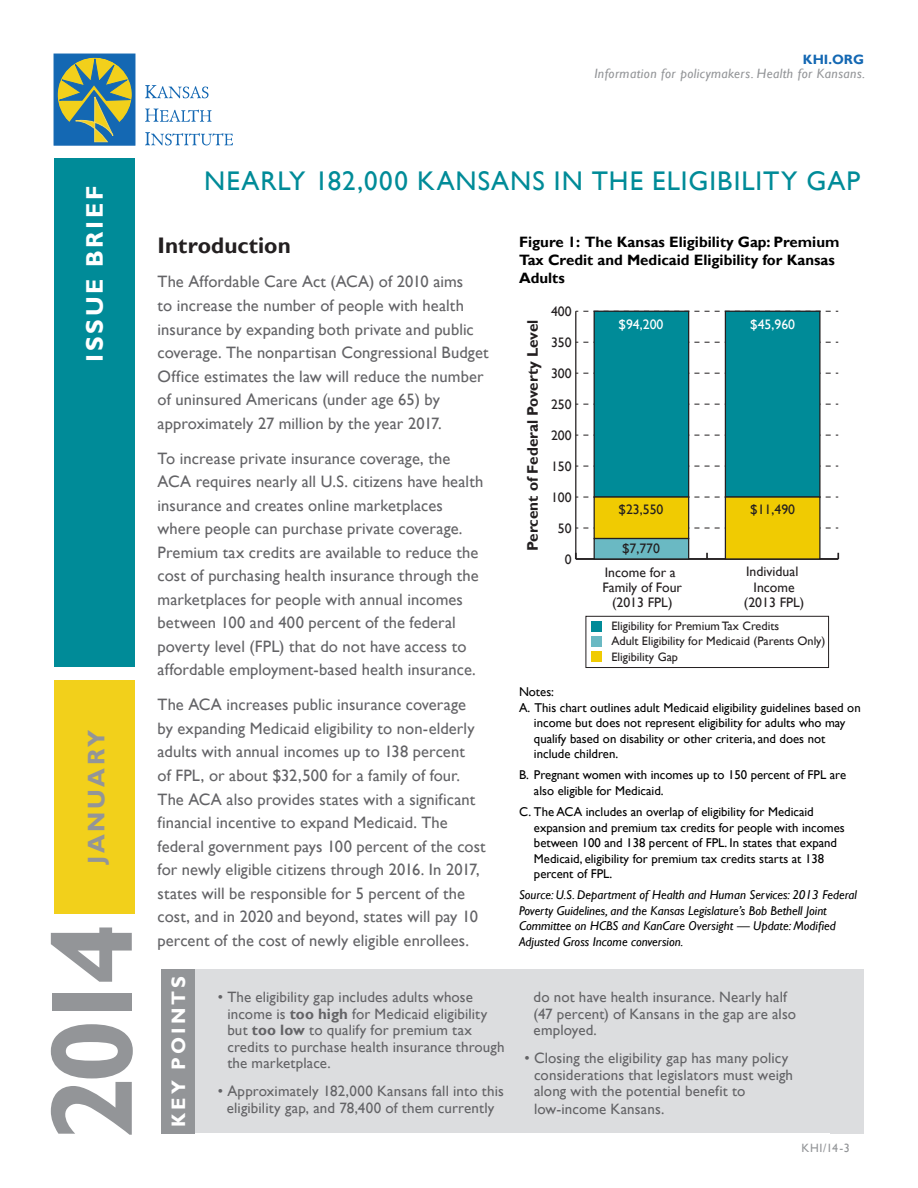
<style>
.page{position:relative;width:918px;height:1188px;background:#fff}
.page>*{position:absolute;margin:0;border:0;box-sizing:border-box;transform-origin:0 0}
.t1{font:700 117.15px "Gill Sans";color:#939598}
.Headline{font:27px "Gill Sans";letter-spacing:.04em;color:#008b98}
.Document_Label{font:700 24px "Gill Sans";letter-spacing:.115em;color:#fff}
.Month{font:700 24px "Gill Sans";letter-spacing:.115em;color:#939598}
.Subhead{font:700 22.5px "Gill Sans";color:#231f20}
.Subhead-2{font:700 19.5px "Gill Sans";letter-spacing:.155em;color:#fff}
.Body_Copy{font:16.5px/23.5px "Gill Sans";letter-spacing:.005em;color:#636366}
.t2{font:700 15.3px "Gill Sans";color:#231f20}
.Key_Points{font:15px/16.5px "Gill Sans";letter-spacing:.01em;color:#636366}
.t3{font:700 15px/18px "Gill Sans";color:#000}
.t4{font:13.8px/15.3px "Gill Sans";color:#231f20;text-align:center}
.t5{font:13.8px "Gill Sans";color:#fff}
.t6{font:italic 13.5px "Gill Sans";letter-spacing:.03em;color:#939598}
.t7{font:700 13.5px "Gill Sans";color:#1468b3}
.t8{font:12.75px/15.6px "Gill Sans";color:#000}
.t9{font:italic 12.75px/15.6px "Gill Sans";color:#000}
.t10{font:12.15px "Gill Sans";color:#231f20}
.Issue_Number{font:12px "Gill Sans";color:#939598}
.s1{font-weight:700}
</style>
<div class="page">
<svg style="left:54px;top:54px;width:81px;height:91px;background:#608c7f"></svg>
<svg style="left:145px;top:85px;width:64px;height:13px"></svg>
<svg style="left:145px;top:109px;width:67px;height:13px"></svg>
<svg style="left:145px;top:132px;width:88px;height:13px"></svg>
<div style="left:54px;top:159px;width:81px;height:508px;background:#008b98"></div>
<div style="left:54px;top:680px;width:81px;height:234px;background:#f2d01b"></div>
<div style="left:194px;top:969px;width:670px;height:164px;background:#dcdddf"></div>
<div style="left:161px;top:969px;width:34px;height:165px;background:#939598"></div>
<div style="left:830px;top:969px;width:34px;height:165px;background:#dcdddf"></div>
<hr style="left:575px;top:311px;width:1px;height:248px;background:#231f20">
<hr style="left:576px;top:558px;width:262px;height:2px;background:#231f20">
<svg style="left:576px;top:528px;width:262px;height:1px"></svg>
<svg style="left:576px;top:497px;width:262px;height:1px"></svg>
<svg style="left:576px;top:466px;width:262px;height:1px"></svg>
<svg style="left:576px;top:435px;width:262px;height:1px"></svg>
<svg style="left:576px;top:404px;width:262px;height:1px"></svg>
<svg style="left:576px;top:373px;width:262px;height:1px"></svg>
<svg style="left:576px;top:342px;width:262px;height:1px"></svg>
<svg style="left:576px;top:311px;width:262px;height:1px"></svg>
<div style="left:594px;top:311px;width:95px;height:186px;background:#008b98"></div>
<div style="left:594px;top:311px;width:95px;height:187px;border:1px solid #231f20"></div>
<div style="left:594px;top:497px;width:95px;height:42px;background:#f0cb02"></div>
<div style="left:594px;top:496px;width:95px;height:43px;border:1px solid #231f20"></div>
<div style="left:725px;top:311px;width:95px;height:186px;background:#008b98"></div>
<div style="left:725px;top:311px;width:96px;height:187px;border:1px solid #231f20"></div>
<div style="left:594px;top:539px;width:95px;height:20px;background:#6ab9c3"></div>
<div style="left:594px;top:538px;width:95px;height:22px;border:1px solid #231f20"></div>
<div style="left:725px;top:497px;width:95px;height:62px;background:#f0cb02"></div>
<div style="left:725px;top:496px;width:96px;height:64px;border:1px solid #231f20"></div>
<div style="left:585px;top:616px;width:244px;height:52px;border:1px solid #231f20"></div>
<div style="left:591px;top:651px;width:11px;height:11px;background:#f0cb02"></div>
<div style="left:591px;top:621px;width:11px;height:11px;background:#008b98"></div>
<div style="left:591px;top:636px;width:11px;height:11px;background:#6ab9c3"></div>
<p class="t7" style="left:803px;top:51px;width:63px">KHI.ORG</p>
<p class="t6" style="left:594px;top:65px;width:272px">Information for policymakers. Health for Kansans.</p>
<p class="Document_Label" style="left:80px;top:362px;width:177px;rotate:-90deg">ISSUE BRIEF</p>
<p class="Month" style="left:82px;top:864px;width:136px;rotate:-90deg">JANUARY</p>
<h1 class="t1" style="left:22px;top:1141px;width:221px;rotate:-90deg">2014</h1>
<p class="Headline" style="left:204px;top:165px;width:657px">NEARLY 182,000 KANSANS IN THE ELIGIBILITY GAP</p>
<p class="Subhead" style="left:158px;top:231px;width:135px">Introduction</p>
<p class="Body_Copy" style="left:158px;top:270px;width:332px">The Affordable Care Act (ACA) of 2010 aims<br>to increase the number of people with health insurance by expanding both private and public coverage. The nonpartisan Congressional Budget Office estimates the law will reduce the number of uninsured Americans (under age 65) by approximately 27 million by the year 2017.</p>
<p class="Body_Copy" style="left:158px;top:447px;width:327px">To increase private insurance coverage, the ACA requires nearly all U.S. citizens have health insurance and creates online marketplaces where people can purchase private coverage.<br>Premium tax credits are available to reduce the cost of purchasing health insurance through the marketplaces for people with annual incomes between 100 and 400 percent of the federal poverty level (FPL) that do not have access to affordable employment-based health insurance.</p>
<p class="Body_Copy" style="left:158px;top:693px;width:330px">The ACA increases public insurance coverage<br>by expanding Medicaid eligibility to non-elderly adults with annual incomes up to 138 percent<br>of FPL, or about $32,500 for a family of four.<br>The ACA also provides states with a significant financial incentive to expand Medicaid. The federal government pays 100 percent of the cost for newly eligible citizens through 2016. In 2017, states will be responsible for 5 percent of the cost, and in 2020 and beyond, states will pay 10 percent of the cost of newly eligible enrollees.</p>
<p class="Subhead-2" style="left:167px;top:1127px;width:152px;rotate:-90deg">KEY POINTS</p>
<p class="Key_Points" style="left:227px;top:989px;width:279px;text-indent:-9px">• The eligibility gap includes adults whose income is <span class="s1">too high</span> for Medicaid eligibility but <span class="s1">too low</span> to qualify for premium tax credits to purchase health insurance through the marketplace.</p>
<p class="Key_Points" style="left:218px;top:1083px;width:288px">• Approximately 182,000 Kansans fall into this</p>
<p class="Key_Points" style="left:227px;top:1100px;width:269px">eligibility gap, and 78,400 of them currently</p>
<p class="t3" style="left:519px;top:234px;width:322px">Figure 1: The Kansas Eligibility Gap: Premium<br>Tax Credit and Medicaid Eligibility for Kansas<br>Adults</p>
<p class="t2" style="left:523px;top:551px;width:233px;rotate:-90deg">Percent of Federal Poverty Level</p>
<p class="t4" style="left:551px;top:304px;width:22px">400</p>
<p class="t4" style="left:551px;top:335px;width:22px">350</p>
<p class="t4" style="left:551px;top:366px;width:22px">300</p>
<p class="t4" style="left:551px;top:397px;width:22px">250</p>
<p class="t4" style="left:551px;top:428px;width:22px">200</p>
<p class="t4" style="left:551px;top:459px;width:22px">150</p>
<p class="t4" style="left:551px;top:490px;width:22px">100</p>
<p class="t4" style="left:558px;top:521px;width:15px">50</p>
<p class="t4" style="left:565px;top:552px;width:8px">0</p>
<p class="t5" style="left:619px;top:317px;width:46px">$94,200</p>
<p class="t5" style="left:750px;top:317px;width:46px">$45,960</p>
<p class="t4" style="left:619px;top:502px;width:46px">$23,550</p>
<p class="t4" style="left:750px;top:502px;width:46px">$11,490</p>
<p class="t4" style="left:622px;top:541px;width:39px">$7,770</p>
<p class="t4" style="left:602px;top:565px;width:81px">Income for a<br>Family of Four (2013 FPL)</p>
<p class="t4" style="left:744px;top:564px;width:62px">Individual<br>Income (2013 FPL)</p>
<p class="t10" style="left:611px;top:619px;width:169px">Eligibility for Premium Tax Credits</p>
<p class="t10" style="left:611px;top:649px;width:68px">Eligibility Gap</p>
<p class="t10" style="left:611px;top:634px;width:216px">Adult Eligibility for Medicaid (Parents Only)</p>
<p class="t8" style="left:519px;top:684px;width:37px">Notes:</p>
<p class="t8" style="left:519px;top:700px;width:343px">A. This chart outlines adult Medicaid eligibility guidelines based on</p>
<p class="t8" style="left:534px;top:715px;width:313px">income but does not represent eligibility for adults who may qualify based on disability or other criteria, and does not include children.</p>
<p class="t8" style="left:534px;top:767px;width:314px;text-indent:-15px">B. Pregnant women with incomes up to 150 percent of FPL are also eligible for Medicaid.</p>
<p class="t8" style="left:534px;top:804px;width:312px;text-indent:-15px">C. The ACA includes an overlap of eligibility for Medicaid expansion and premium tax credits for people with incomes between 100 and 138 percent of FPL. In states that expand Medicaid, eligibility for premium tax credits starts at 138</p>
<p class="t8" style="left:534px;top:866px;width:80px">percent of FPL.</p>
<p class="t9" style="left:519px;top:887px;width:339px">Source: U.S. Department of Health and Human Services: 2013 Federal Poverty Guidelines, and the Kansas Legislature’s Bob Bethell Joint Committee on HCBS and KanCare Oversight — Update: Modified Adjusted Gross Income conversion.</p>
<p class="Key_Points" style="left:534px;top:989px;width:264px">do not have health insurance. Nearly half (47 percent) of Kansans in the gap are also employed.</p>
<p class="Key_Points" style="left:534px;top:1050px;width:261px;text-indent:-9px">• Closing the eligibility gap has many policy considerations that legislators must weigh along with the potential benefit to low-income Kansans.</p>
<p class="Issue_Number" style="left:802px;top:1141px;width:50px">KHI/14-3</p>
</div>
